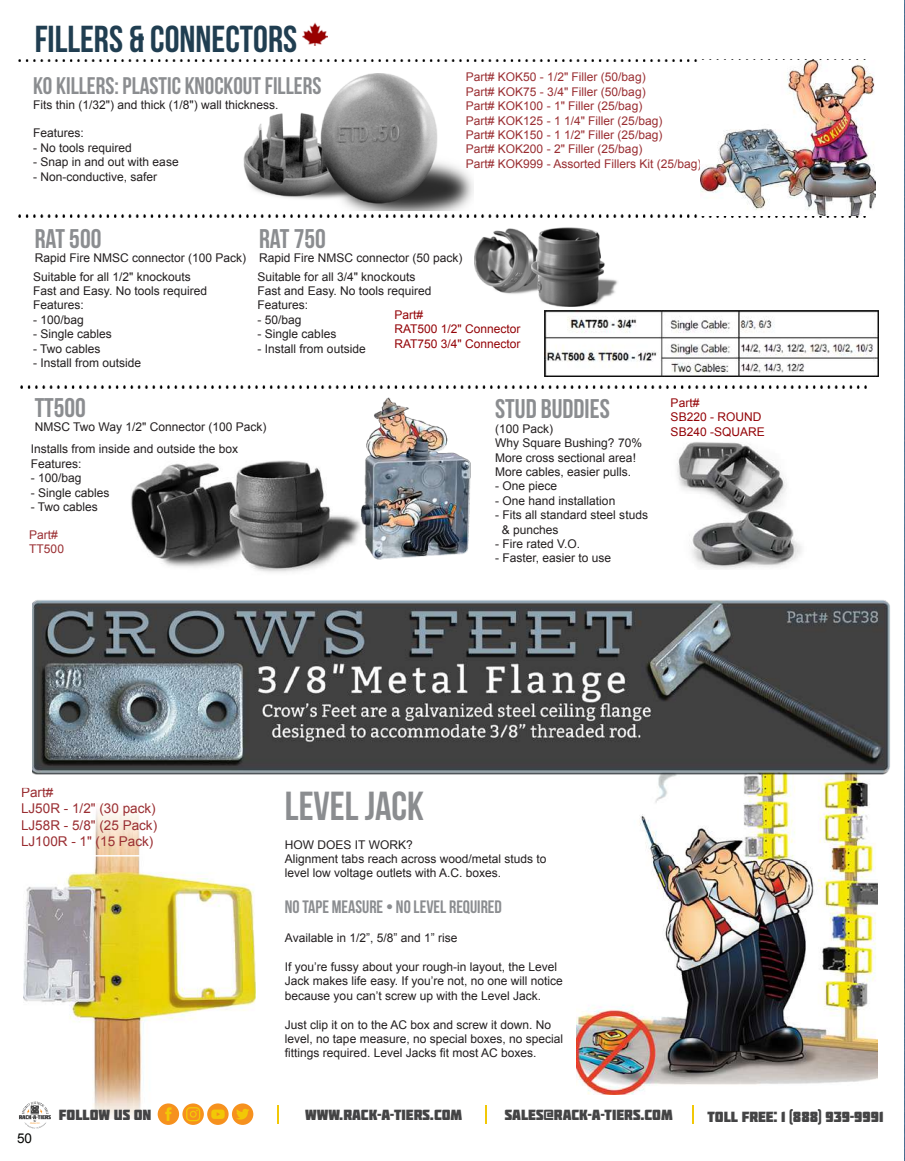
<style>
.page{position:relative;width:905px;height:1161px;background:#fff}
.page>*{position:absolute;margin:0;border:0;box-sizing:border-box;transform-origin:0 0}
.t1{font:40.5px "Bebas Neue";color:#8b8d90}
.t2{font:37.5px "Bebas Neue";color:#203e51}
.t3{font:27px "Bebas Neue";color:#8b8d90}
.t4{font:24px "Bebas Neue";color:#8b8d90}
.t5{font:700 18px "Bebas Neue";color:#8b8d90}
.t6{font:14.7px "Molot";color:#444445}
.t7{font:13.5px/16.2px "Arial";color:#9a2e32}
.t8{font:13.5px "Arial";color:#040503}
.t9{font:12px/14.4px "Arial";color:#231f20}
.t10{font:12px/14.4px "Arial";color:#9a2e32}
.t11{font:12px/14.4px "Arial";color:#940408}
</style>
<div class="page">
<img style="left:243px;top:73px;width:230px;height:138px">
<img style="left:21px;top:386px;width:845px;height:2px">
<img style="left:19px;top:215px;width:846px;height:2px">
<img style="left:19px;top:59px;width:846px;height:3px">
<img style="left:474px;top:227px;width:144px;height:79px">
<img style="left:131px;top:460px;width:205px;height:112px">
<img style="left:23px;top:856px;width:232px;height:263px">
<svg style="left:95px;top:808px;width:45px;height:46px"></svg>
<img style="left:576px;top:776px;width:301px;height:318px">
<img style="left:302px;top:23px;width:25px;height:22px">
<img style="left:336px;top:387px;width:160px;height:173px">
<img style="left:700px;top:60px;width:175px;height:156px">
<img style="left:32px;top:600px;width:858px;height:176px">
<img style="left:677px;top:442px;width:125px;height:127px">
<img style="left:544px;top:310px;width:334px;height:67px">
<div style="left:232px;top:1103px;width:21px;height:22px;background:#f6911e;border-radius:50%"></div>
<svg style="left:236px;top:1109px;width:13px;height:11px"></svg>
<div style="left:158px;top:1103px;width:21px;height:22px;background:#f6911e;border-radius:50%"></div>
<svg style="left:165px;top:1107px;width:6px;height:14px"></svg>
<div style="left:207px;top:1103px;width:21px;height:22px;background:#f6911e;border-radius:50%"></div>
<svg style="left:211px;top:1110px;width:14px;height:9px"></svg>
<svg style="left:182px;top:1103px;width:22px;height:22px"></svg>
<svg style="left:186px;top:1107px;width:14px;height:14px"></svg>
<svg style="left:277px;top:1106px;width:1px;height:18px"></svg>
<svg style="left:485px;top:1106px;width:2px;height:18px"></svg>
<svg style="left:692px;top:1106px;width:2px;height:18px"></svg>
<svg style="left:19px;top:1102px;width:32px;height:27px"></svg>
<img style="left:904px;top:0;width:1px;height:1161px">
<h2 class="t2" style="left:35px;top:19px;width:264px">FILLERS &amp; CONNECTORS</h2>
<h3 class="t4" style="left:33px;top:73px;width:289px">KO KILLERS: PLASTIC KNOCKOUT FILLERS</h3>
<p class="t9" style="left:33px;top:97px;width:247px">Fits thin (1/32") and thick (1/8") wall thickness.</p>
<p class="t9" style="left:33px;top:126px;width:52px">Features:</p>
<p class="t9" style="left:33px;top:140px;width:100px">- No tools required</p>
<p class="t9" style="left:33px;top:155px;width:147px">- Snap in and out with ease</p>
<p class="t9" style="left:33px;top:169px;width:126px">- Non-conductive, safer</p>
<p class="t10" style="left:466px;top:70px;width:237px">Part# KOK50 - 1/2" Filler (50/bag)<br>Part# KOK75 - 3/4" Filler (50/bag)<br>Part# KOK100 - 1" Filler (25/bag)<br>Part# KOK125 - 1 1/4" Filler (25/bag)<br>Part# KOK150 - 1 1/2" Filler (25/bag)<br>Part# KOK200 - 2" Filler (25/bag)<br>Part# KOK999 - Assorted Fillers Kit (25/bag)</p>
<h3 class="t3" style="left:35px;top:223px;width:68px">RAT 500</h3>
<p class="t9" style="left:35px;top:251px;width:213px">Rapid Fire NMSC connector (100 Pack)</p>
<p class="t9" style="left:33px;top:269px;width:175px">Suitable for all 1/2" knockouts<br>Fast and Easy. No tools required<br>Features:</p>
<p class="t9" style="left:33px;top:313px;width:52px">- 100/bag</p>
<p class="t9" style="left:33px;top:327px;width:80px">- Single cables</p>
<p class="t9" style="left:33px;top:341px;width:69px">- Two cables</p>
<p class="t9" style="left:33px;top:356px;width:110px">- Install from outside</p>
<h3 class="t3" style="left:259px;top:223px;width:68px">RAT 750</h3>
<p class="t9" style="left:259px;top:251px;width:205px">Rapid Fire NMSC connector (50 pack)</p>
<p class="t9" style="left:257px;top:269px;width:175px">Suitable for all 3/4" knockouts<br>Fast and Easy. No tools required<br>Features:</p>
<p class="t9" style="left:257px;top:313px;width:46px">- 50/bag</p>
<p class="t9" style="left:257px;top:327px;width:80px">- Single cables</p>
<p class="t9" style="left:257px;top:341px;width:110px">- Install from outside</p>
<p class="t11" style="left:394px;top:308px;width:128px">Part#<br>RAT500 1/2" Connector<br>RAT750 3/4" Connector</p>
<h3 class="t3" style="left:35px;top:393px;width:53px">TT500</h3>
<p class="t9" style="left:35px;top:420px;width:233px">NMSC Two Way 1/2" Connector (100 Pack)</p>
<p class="t9" style="left:31px;top:442px;width:209px">Installs from inside and outside the box<br>Features:</p>
<p class="t9" style="left:31px;top:471px;width:52px">- 100/bag</p>
<p class="t9" style="left:31px;top:485px;width:80px">- Single cables</p>
<p class="t9" style="left:31px;top:500px;width:69px">- Two cables</p>
<p class="t10" style="left:29px;top:528px;width:36px">Part#<br>TT500</p>
<h3 class="t3" style="left:495px;top:394px;width:116px">STUD BUDDIES</h3>
<p class="t9" style="left:495px;top:422px;width:148px">(100 Pack)<br>Why Square Bushing? 70%<br>More cross sectional area!<br>More cables, easier pulls.</p>
<p class="t9" style="left:495px;top:479px;width:64px">- One piece</p>
<p class="t9" style="left:495px;top:494px;width:122px">- One hand installation</p>
<p class="t9" style="left:502px;top:508px;width:148px;text-indent:-7px">- Fits all standard steel studs &amp; punches</p>
<p class="t9" style="left:495px;top:537px;width:86px">- Fire rated V.O.</p>
<p class="t9" style="left:495px;top:551px;width:118px">- Faster, easier to use</p>
<p class="t11" style="left:670px;top:396px;width:96px">Part#<br>SB220 - ROUND<br>SB240 -SQUARE</p>
<p class="t7" style="left:21px;top:784px;width:138px">Part#<br>LJ50R - 1/2" (30 pack)<br>LJ58R - 5/8" (25 Pack)<br>LJ100R - 1" (15 Pack)</p>
<h1 class="t1" style="left:285px;top:784px;width:141px">LEVEL JACK</h1>
<p class="t9" style="left:285px;top:837px;width:263px">HOW DOES IT WORK?<br>Alignment tabs reach across wood/metal studs to level low voltage outlets with A.C. boxes.</p>
<h3 class="t5" style="left:285px;top:897px;width:218px">NO TAPE MEASURE • NO LEVEL REQUIRED</h3>
<p class="t9" style="left:285px;top:931px;width:174px">Available in 1/2”, 5/8” and 1” rise</p>
<p class="t9" style="left:285px;top:960px;width:279px">If you’re fussy about your rough-in layout, the Level<br>Jack makes life easy. If you’re not, no one will notice because you can’t screw up with the Level Jack.</p>
<p class="t9" style="left:285px;top:1017px;width:280px">Just clip it on to the AC box and screw it down. No level, no tape measure, no special boxes, no special fittings required. Level Jacks fit most AC boxes.</p>
<p class="t8" style="left:17px;top:1130px;width:17px">50</p>
<p class="t6" style="left:59px;top:1106px;width:94px">FOLLOW US ON</p>
<p class="t6" style="left:305px;top:1106px;width:159px">WWW.RACK-A-TIERS.COM</p>
<p class="t6" style="left:505px;top:1106px;width:169px">SALES@RACK-A-TIERS.COM</p>
<p class="t6" style="left:707px;top:1108px;width:177px">TOLL FREE: 1 (888) 939-9991</p>
</div>
